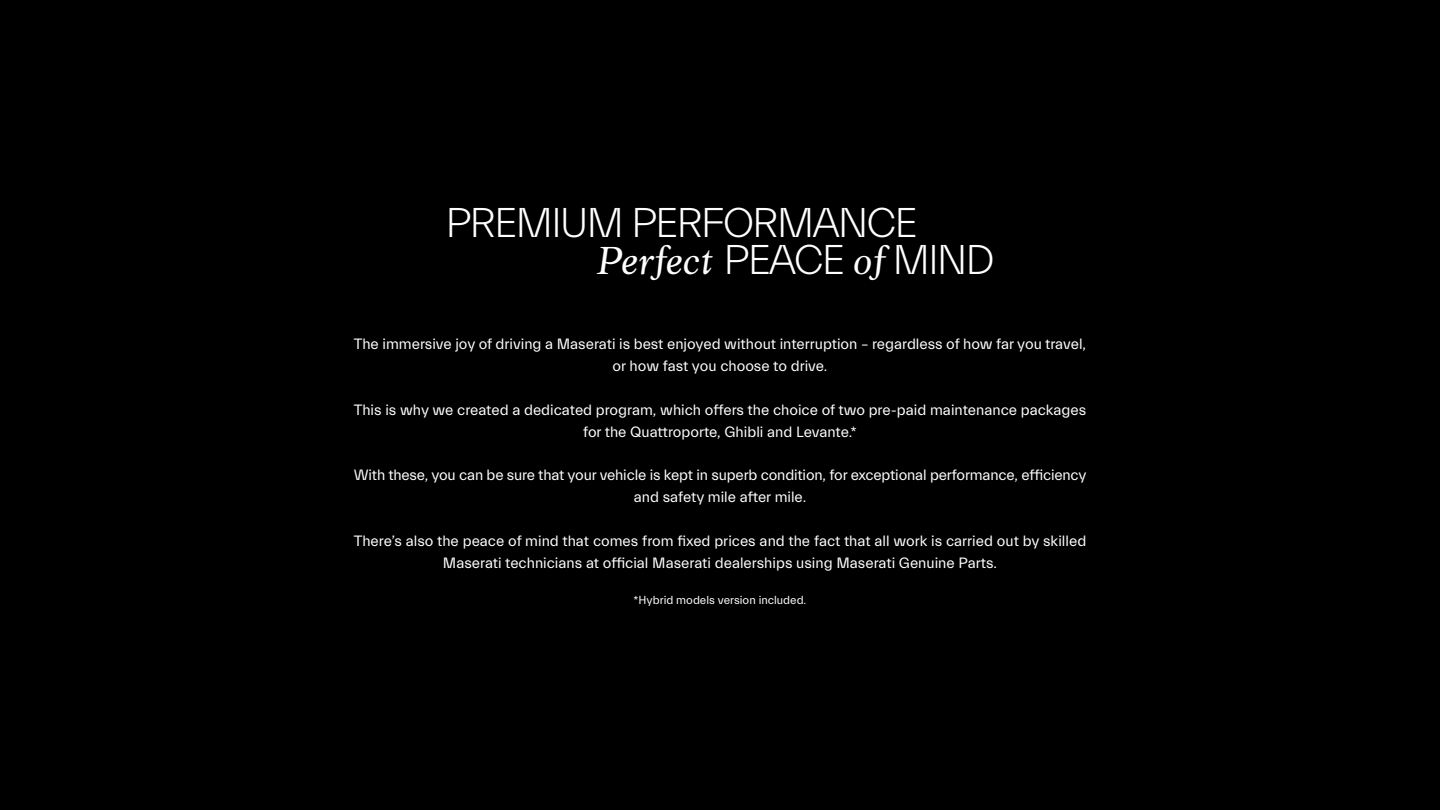
<style>
.page{position:relative;width:1440px;height:810px;background:#000}
.page>*{position:absolute;margin:0;border:0;box-sizing:border-box;transform-origin:0 0}
.t1{font:300 42.08px "Everett";letter-spacing:-.05em;color:#fff}
.t2{font:italic 40.42px "Anko";color:#fff}
.t3{font:15.15px/21.9px "Everett";color:#fff;text-align:center}
.t4{font:11.77px "Everett";color:#fff}
.s1{font-family:"Everett";font-weight:300;font-style:normal;font-size:42.08px}
</style>
<div class="page">
<h1 class="t1" style="left:446px;top:200px;width:474px">PREMIUM PERFORMANCE</h1>
<h2 class="t2" style="left:595px;top:239px;width:401px">Perfect <span class="s1">PEACE</span> of <span class="s1">MIND</span></h2>
<p class="t3" style="left:354px;top:333px;width:734px">The immersive joy of driving a Maserati is best enjoyed without interruption – regardless of how far you travel, or how fast you choose to drive.</p>
<p class="t3" style="left:354px;top:399px;width:734px">This is why we created a dedicated program, which offers the choice of two pre-paid maintenance packages for the Quattroporte, Ghibli and Levante.*</p>
<p class="t3" style="left:354px;top:465px;width:734px">With these, you can be sure that your vehicle is kept in superb condition, for exceptional performance, efficiency and safety mile after mile.</p>
<p class="t3" style="left:354px;top:530px;width:734px">There’s also the peace of mind that comes from fixed prices and the fact that all work is carried out by skilled<br>Maserati technicians at official Maserati dealerships using Maserati Genuine Parts.</p>
<p class="t4" style="left:634px;top:594px;width:174px">*Hybrid models version included.</p>
</div>
